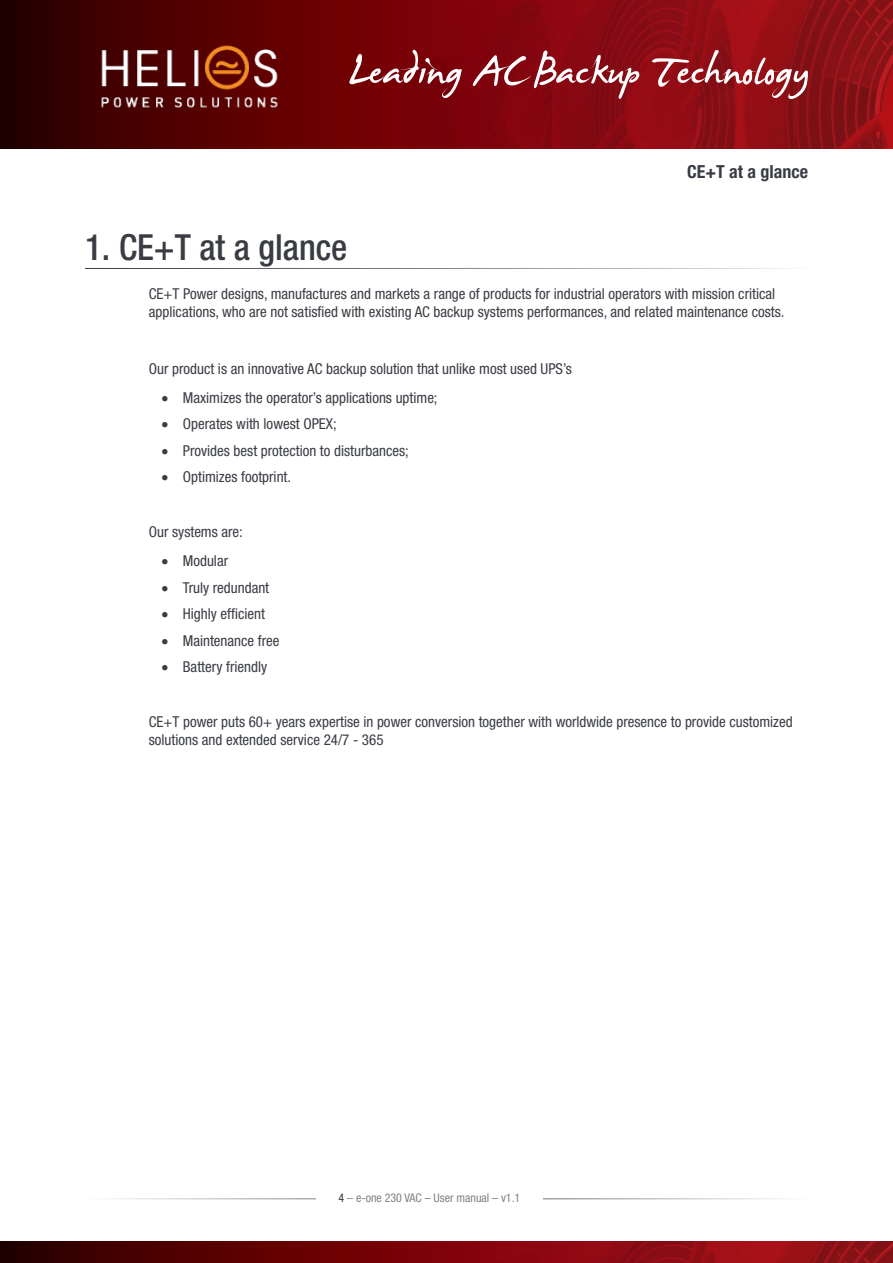
<style>
.page{position:relative;width:893px;height:1263px;background:#fff}
.page>*{position:absolute;margin:0;border:0;box-sizing:border-box;transform-origin:0 0}
.t1{font:500 condensed 36px "Helvetica Neue LT Std";color:#393c43}
.t2{font:700 condensed 18px "Helvetica Neue LT Std";color:#393c43}
.t3{font:condensed 15px/18px "Helvetica Neue LT Std";color:#393c43}
.t4{font:condensed 12px "Helvetica Neue LT Std";color:#808285}
.s1{color:#393c43}
</style>
<div class="page">
<hr style="left:85px;top:1198px;width:723px;height:1px;background:#393c43">
<div style="left:316px;top:1186px;width:227px;height:23px;background:#fff"></div>
<svg style="left:0;top:0;width:402px;height:149px;background:#4e0001"></svg>
<img style="left:402px;top:0;width:491px;height:149px">
<svg style="left:0;top:1242px;width:402px;height:21px;background:#520000"></svg>
<img style="left:402px;top:1242px;width:491px;height:21px">
<svg style="left:349px;top:50px;width:113px;height:48px;background:#8e2c32"></svg>
<svg style="left:473px;top:50px;width:166px;height:49px;background:#99313a"></svg>
<svg style="left:652px;top:50px;width:156px;height:49px;background:#a4383e"></svg>
<img style="left:83px;top:18px;width:215px;height:118px">
<p class="t2" style="left:687px;top:161px;width:123px">CE+T at a glance</p>
<h1 class="t1" style="left:85px;top:225px;width:264px">1. CE+T at a glance</h1>
<p class="t3" style="left:149px;top:284px;width:637px">CE+T Power designs, manufactures and markets a range of products for industrial operators with mission critical applications, who are not satisfied with existing AC backup systems performances, and related maintenance costs.</p>
<p class="t3" style="left:149px;top:360px;width:425px">Our product is an innovative AC backup solution that unlike most used UPS’s</p>
<p class="t3" style="left:162px;top:388px;width:277px">• Maximizes the operator’s applications uptime;</p>
<p class="t3" style="left:162px;top:415px;width:177px">• Operates with lowest OPEX;</p>
<p class="t3" style="left:162px;top:441px;width:249px">• Provides best protection to disturbances;</p>
<p class="t3" style="left:162px;top:468px;width:131px">• Optimizes footprint.</p>
<p class="t3" style="left:149px;top:523px;width:96px">Our systems are:</p>
<p class="t3" style="left:162px;top:552px;width:68px">• Modular</p>
<p class="t3" style="left:162px;top:578px;width:109px">• Truly redundant</p>
<p class="t3" style="left:162px;top:605px;width:105px">• Highly efficient</p>
<p class="t3" style="left:162px;top:631px;width:119px">• Maintenance free</p>
<p class="t3" style="left:162px;top:658px;width:107px">• Battery friendly</p>
<p class="t3" style="left:149px;top:713px;width:645px">CE+T power puts 60+ years expertise in power conversion together with worldwide presence to provide customized solutions and extended service 24/7 - 365</p>
<p class="t4" style="left:339px;top:1191px;width:183px"><span class="s1">4</span> – e-one 230 VAC – User manual – v1.1</p>
</div>
